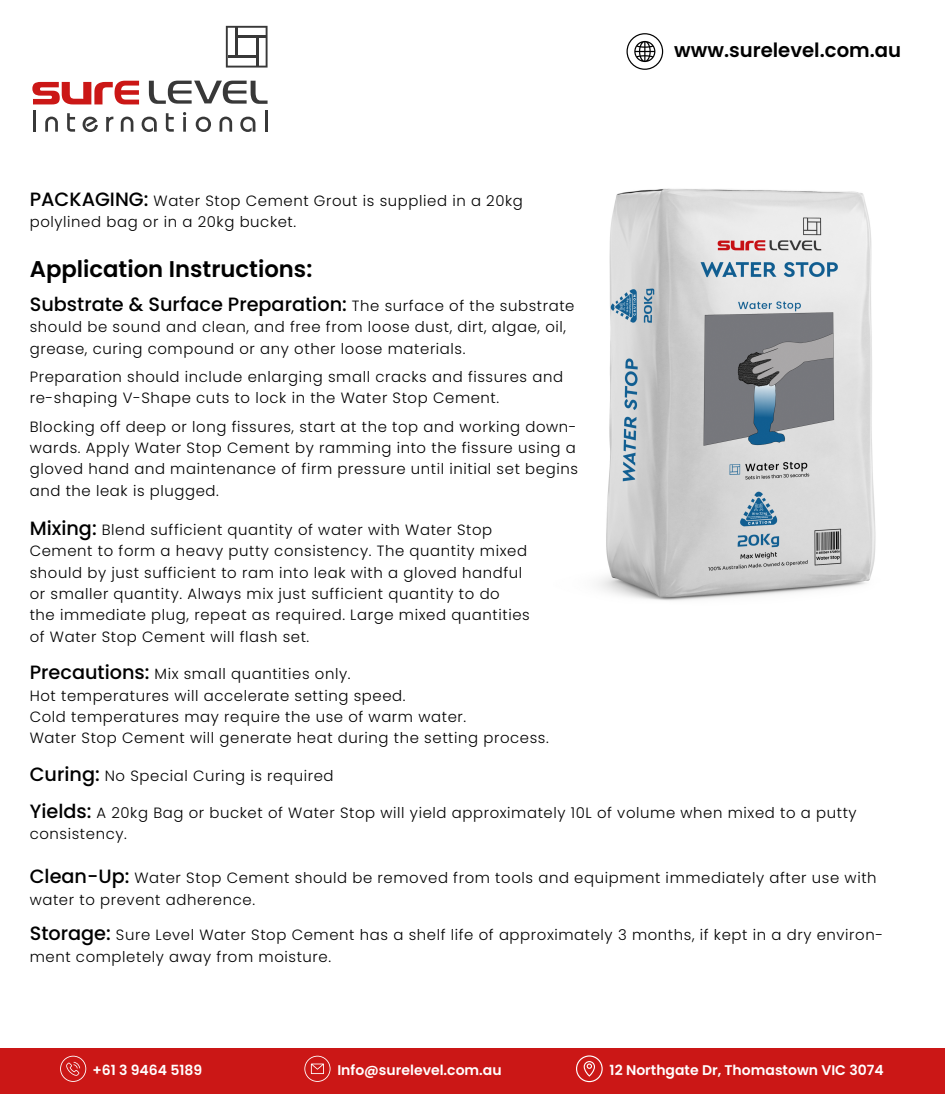
<style>
.page{position:relative;width:945px;height:1094px;background:#fff}
.page>*{position:absolute;margin:0;border:0;box-sizing:border-box;transform-origin:0 0}
.t1{font:600 22.75px "Poppins";color:#000}
.t2{font:600 19.6px "Poppins";color:#000}
.t3{font:500 19.25px "Poppins";color:#000}
.t4{font:300 14.88px/21.3px "Poppins";letter-spacing:.04em;color:#000}
.t5{font:600 14px "Poppins";color:#fff}
.s1{font-weight:500;font-size:19.25px}
.s2{font-weight:300;font-size:14.88px}
</style>
<div class="page">
<img style="left:598px;top:188px;width:278px;height:413px">
<svg style="left:32px;top:81px;width:107px;height:23px"></svg>
<svg style="left:149px;top:81px;width:119px;height:23px"></svg>
<hr style="left:33px;top:110px;width:3px;height:22px;background:#383838">
<svg style="left:45px;top:117px;width:13px;height:15px"></svg>
<svg style="left:67px;top:113px;width:8px;height:19px"></svg>
<svg style="left:83px;top:117px;width:15px;height:15px"></svg>
<svg style="left:106px;top:117px;width:7px;height:15px"></svg>
<svg style="left:121px;top:117px;width:12px;height:15px"></svg>
<svg style="left:142px;top:117px;width:15px;height:15px"></svg>
<svg style="left:166px;top:113px;width:8px;height:19px"></svg>
<svg style="left:183px;top:112px;width:3px;height:20px"></svg>
<svg style="left:196px;top:117px;width:15px;height:15px"></svg>
<svg style="left:219px;top:117px;width:13px;height:15px"></svg>
<svg style="left:240px;top:117px;width:15px;height:15px"></svg>
<hr style="left:265px;top:110px;width:2px;height:22px;background:#383838">
<svg style="left:226px;top:26px;width:42px;height:42px"></svg>
<hr style="left:235px;top:27px;width:2px;height:29px;background:#383838">
<hr style="left:236px;top:35px;width:30px;height:2px;background:#383838">
<hr style="left:256px;top:36px;width:3px;height:31px;background:#383838">
<hr style="left:228px;top:55px;width:30px;height:2px;background:#383838">
<svg style="left:627px;top:33px;width:36px;height:37px"></svg>
<div style="left:0;top:1048px;width:945px;height:46px;background:#cb1716"></div>
<svg style="left:304px;top:1055px;width:27px;height:27px"></svg>
<svg style="left:60px;top:1055px;width:26px;height:27px"></svg>
<svg style="left:576px;top:1055px;width:27px;height:27px"></svg>
<p class="t4" style="left:30px;top:190px;width:495px"><span class="s1">PACKAGING:</span> Water Stop Cement Grout is supplied in a 20kg polylined bag or in a 20kg bucket.</p>
<h1 class="t1" style="left:30px;top:256px;width:284px">Application Instructions:</h1>
<p class="t3" style="left:30px;top:293px;width:546px">Substrate &amp; Surface Preparation: <span class="s2">The surface of the substrate</span></p>
<p class="t4" style="left:30px;top:316px;width:538px">should be sound and clean, and free from loose dust, dirt, algae, oil, grease, curing compound or any other loose materials.</p>
<p class="t4" style="left:30px;top:366px;width:535px">Preparation should include enlarging small cracks and fissures and re-shaping V-Shape cuts to lock in the Water Stop Cement.</p>
<p class="t4" style="left:30px;top:416px;width:550px">Blocking off deep or long fissures, start at the top and working down&shy;wards. Apply Water Stop Cement by ramming into the fissure using a gloved hand and maintenance of firm pressure until initial set begins and the leak is plugged.</p>
<p class="t4" style="left:30px;top:519px;width:502px"><span class="s1">Mixing:</span> Blend sufficient quantity of water with Water Stop Cement to form a heavy putty consistency. The quantity mixed should by just sufficient to ram into leak with a gloved handful or smaller quantity. Always mix just sufficient quantity to do<br>the immediate plug, repeat as required. Large mixed quantities of Water Stop Cement will flash set.</p>
<p class="t4" style="left:30px;top:663px;width:521px"><span class="s1">Precautions:</span> Mix small quantities only.<br>Hot temperatures will accelerate setting speed.<br>Cold temperatures may require the use of warm water.<br>Water Stop Cement will generate heat during the setting process.</p>
<p class="t4" style="left:30px;top:765px;width:305px"><span class="s1">Curing:</span> No Special Curing is required</p>
<h2 class="t2" style="left:674px;top:39px;width:228px">www.surelevel.com.au</h2>
<p class="t4" style="left:30px;top:802px;width:828px"><span class="s1">Yields:</span> A 20kg Bag or bucket of Water Stop will yield approximately 10L of volume when mixed to a putty consistency.</p>
<p class="t4" style="left:30px;top:867px;width:848px"><span class="s1">Clean-Up:</span> Water Stop Cement should be removed from tools and equipment immediately after use with water to prevent adherence.</p>
<p class="t4" style="left:30px;top:924px;width:855px"><span class="s1">Storage:</span> Sure Level Water Stop Cement has a shelf life of approximately 3 months, if kept in a dry environ&shy;ment completely away from moisture.</p>
<p class="t5" style="left:92px;top:1062px;width:111px">+61 3 9464 5189</p>
<p class="t5" style="left:337px;top:1062px;width:166px">Info@surelevel.com.au</p>
<p class="t5" style="left:610px;top:1062px;width:276px">12 Northgate Dr, Thomastown VIC 3074</p>
</div>
